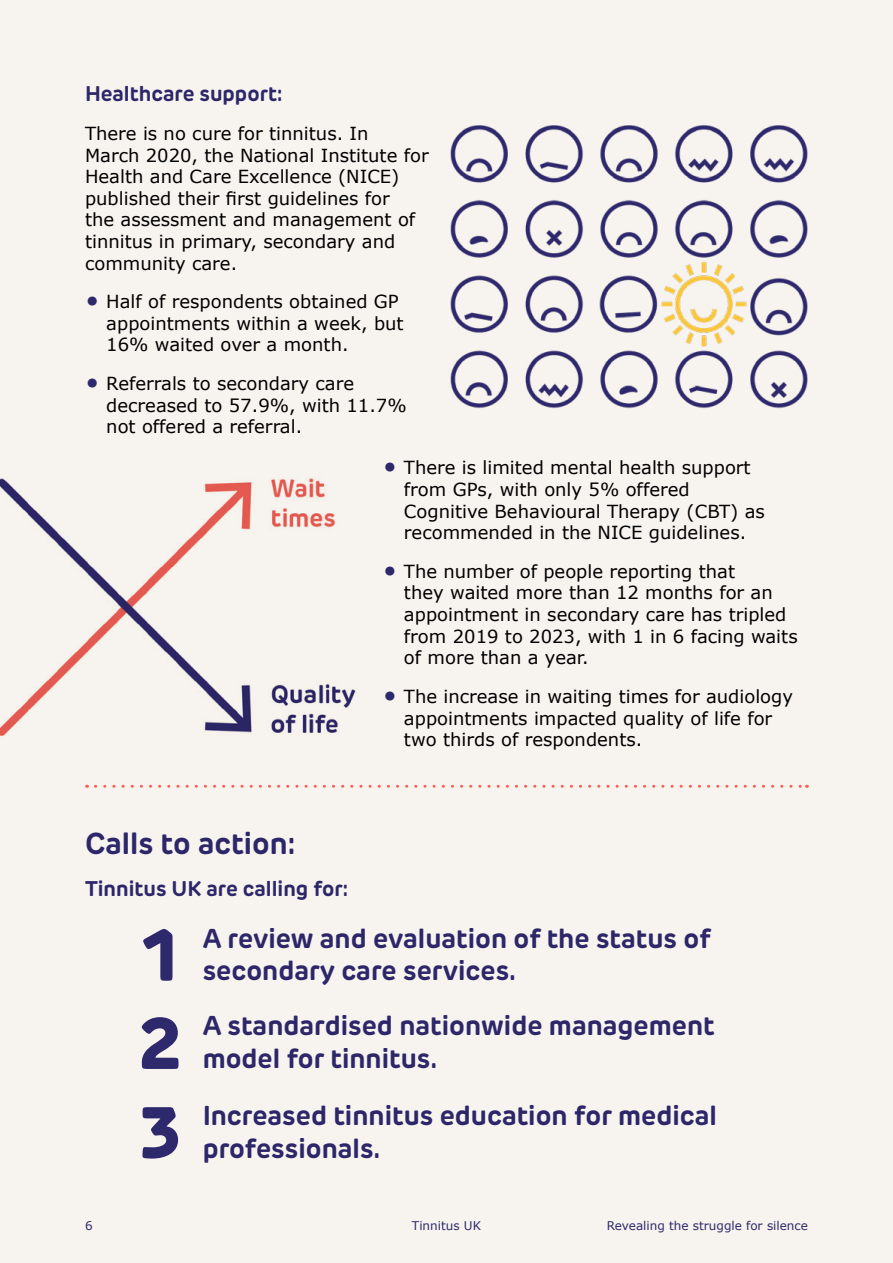
<style>
.page{position:relative;width:893px;height:1263px;background:#f7f4ef}
.page>*{position:absolute;margin:0;border:0;box-sizing:border-box;transform-origin:0 0}
.t1{font:800 72px/88.8px "New Rubrik Edge";color:#2e286c;text-align:justify}
.t2{font:700 30px "New Rubrik Edge";color:#2d276a}
.t3{font:700 27px/32.4px "New Rubrik Edge";color:#2d276a}
.t4{font:700 21px "New Rubrik Edge";color:#2d276a}
.t5{font:18px/21.6px "Verdana";color:#000}
.t6{font:12px "Verdana";color:#2e296b}
.s1{font-family:"New Rubrik Edge";font-weight:700;font-size:36px;color:#2e286c}
</style>
<div class="page">
<svg style="left:96px;top:785px;width:711px;height:3px"></svg>
<img style="left:0;top:478px;width:356px;height:258px">
<img style="left:450px;top:125px;width:358px;height:284px">
<p class="t4" style="left:85px;top:81px;width:199px">Healthcare support:</p>
<p class="t5" style="left:85px;top:123px;width:345px">There is no cure for tinnitus. In<br>March 2020, the National Institute for<br>Health and Care Excellence (NICE) published their first guidelines for<br>the assessment and management of tinnitus in primary, secondary and community care.</p>
<p class="t5" style="left:106px;top:291px;width:299px;text-indent:-21px"><span class="s1">•</span> Half of respondents obtained GP appointments within a week, but<br>16% waited over a month.</p>
<p class="t5" style="left:106px;top:373px;width:302px;text-indent:-21px"><span class="s1">•</span> Referrals to secondary care decreased to 57.9%, with 11.7% not offered a referral.</p>
<p class="t5" style="left:404px;top:457px;width:362px;text-indent:-21px"><span class="s1">•</span> There is limited mental health support from GPs, with only 5% offered Cognitive Behavioural Therapy (CBT) as recommended in the NICE guidelines.</p>
<p class="t5" style="left:404px;top:561px;width:395px;text-indent:-21px"><span class="s1">•</span> The number of people reporting that<br>they waited more than 12 months for an appointment in secondary care has tripled from 2019 to 2023, with 1 in 6 facing waits of more than a year.</p>
<p class="t5" style="left:404px;top:686px;width:391px;text-indent:-21px"><span class="s1">•</span> The increase in waiting times for audiology appointments impacted quality of life for two thirds of respondents.</p>
<h2 class="t2" style="left:85px;top:824px;width:212px">Calls to action:</h2>
<p class="t4" style="left:85px;top:875px;width:265px">Tinnitus UK are calling for:</p>
<h1 class="t1" style="left:138px;top:911px;width:45px">1<br>2<br>3</h1>
<h3 class="t3" style="left:203px;top:922px;width:510px">A review and evaluation of the status of secondary care services.</h3>
<h3 class="t3" style="left:203px;top:1009px;width:513px">A standardised nationwide management model for tinnitus.</h3>
<h3 class="t3" style="left:203px;top:1100px;width:516px">Increased tinnitus education for medical professionals.</h3>
<p class="t6" style="left:85px;top:1218px;width:9px">6</p>
<p class="t6" style="left:412px;top:1218px;width:71px">Tinnitus UK</p>
<p class="t6" style="left:607px;top:1218px;width:203px">Revealing the struggle for silence</p>
</div>
